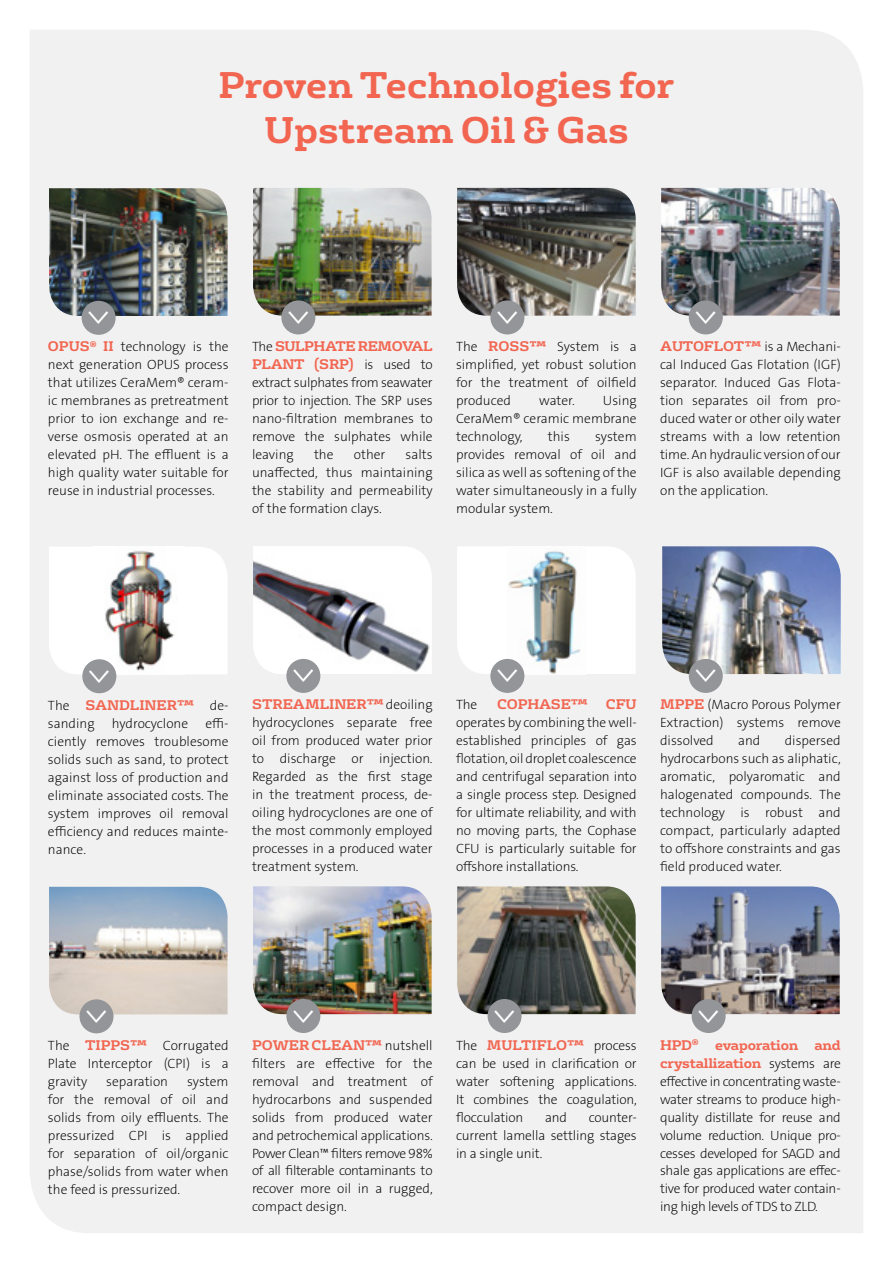
<style>
.page{position:relative;width:893px;height:1263px;background:#fff}
.page>*{position:absolute;margin:0;border:0;box-sizing:border-box;transform-origin:0 0}
.t1{font:700 36px/45px "FS Rufus";color:#f26651;text-align:center}
.t2{font:36px "The Sans Veolia W3 Lig";color:#fff}
.t3{font:13.5px/18px "The Sans Veolia W2 Ex Lig";color:#000;text-align:justify}
.t4{font:700 13.5px/18px "FS Rufus";letter-spacing:-.02em;color:#f26651}
.t5{font:700 13.5px "FS Rufus";color:#f26651}
.s1{font-family:"FS Rufus";font-weight:700;color:#f26651}
.s2{font-family:"The Sans Veolia W2 Ex Lig";font-weight:400;color:#000}
</style>
<div class="page">
<div style="left:30px;top:30px;width:833px;height:1203px;background:#f1f1f2"></div>
<img style="left:457px;top:886px;width:179px;height:128px">
<div style="left:488px;top:999px;width:34px;height:34px;background:#939598;border-radius:50%"></div>
<img style="left:253px;top:886px;width:179px;height:128px">
<div style="left:286px;top:999px;width:34px;height:34px;background:#939598;border-radius:50%"></div>
<img style="left:49px;top:887px;width:179px;height:127px">
<div style="left:79px;top:999px;width:35px;height:34px;background:#939598;border-radius:50%"></div>
<img style="left:661px;top:886px;width:179px;height:128px">
<div style="left:692px;top:999px;width:34px;height:34px;background:#939598;border-radius:50%"></div>
<img style="left:253px;top:188px;width:179px;height:128px">
<div style="left:281px;top:300px;width:34px;height:34px;background:#939598;border-radius:50%"></div>
<img style="left:49px;top:188px;width:179px;height:128px">
<div style="left:82px;top:301px;width:34px;height:34px;background:#939598;border-radius:50%"></div>
<img style="left:457px;top:188px;width:179px;height:128px">
<div style="left:490px;top:300px;width:34px;height:34px;background:#939598;border-radius:50%"></div>
<img style="left:661px;top:188px;width:179px;height:128px">
<div style="left:689px;top:300px;width:34px;height:34px;background:#939598;border-radius:50%"></div>
<svg style="left:457px;top:546px;width:179px;height:128px"></svg>
<img style="left:508px;top:546px;width:77px;height:128px">
<img style="left:662px;top:546px;width:179px;height:128px">
<div style="left:490px;top:659px;width:34px;height:34px;background:#939598;border-radius:50%"></div>
<svg style="left:49px;top:547px;width:179px;height:127px"></svg>
<img style="left:93px;top:547px;width:91px;height:127px">
<div style="left:82px;top:659px;width:34px;height:34px;background:#939598;border-radius:50%"></div>
<img style="left:253px;top:546px;width:179px;height:128px">
<div style="left:286px;top:659px;width:34px;height:34px;background:#939598;border-radius:50%"></div>
<div style="left:689px;top:659px;width:34px;height:34px;background:#939598;border-radius:50%"></div>
<h1 class="t2" style="left:123px;top:307px;width:21px;rotate:90deg">&gt;</h1>
<h1 class="t1" style="left:219px;top:60px;width:457px">Proven Technologies for<br>Upstream Oil &amp; Gas</h1>
<h1 class="t2" style="left:323px;top:307px;width:21px;rotate:90deg">&gt;</h1>
<h1 class="t2" style="left:532px;top:307px;width:21px;rotate:90deg">&gt;</h1>
<h1 class="t2" style="left:730px;top:307px;width:21px;rotate:90deg">&gt;</h1>
<p class="t3" style="left:48px;top:338px;width:182px"><span class="s1">OPUS</span><sup>®</sup> <span class="s1">II</span> technology is the next generation OPUS process that utilizes CeraMem® ceram&shy;ic membranes as pretreatment prior to ion exchange and re&shy;verse osmosis operated at an elevated pH. The effluent is a high quality water suitable for reuse in industrial processes.</p>
<p class="t4" style="left:252px;top:336px;width:182px"><span class="s2">The</span> SULPHATE REMOVAL<br>PLANT (SRP) <span class="s2">is used to</span></p>
<p class="t3" style="left:252px;top:373px;width:182px">extract sulphates from seawater prior to injection. The SRP uses nano-filtration membranes to remove the sulphates while leaving</p>
<p class="t3" style="left:252px;top:445px;width:182px;text-indent:154px">salts unaffected, thus maintaining the stability and permeability of the formation clays.</p>
<p class="t3" style="left:314px;top:445px;width:21px">the</p>
<p class="t3" style="left:354px;top:445px;width:33px">other</p>
<p class="t3" style="left:456px;top:337px;width:182px">The <span class="s1">ROSS™</span> System is a simplified, yet robust solution for the treatment of oilfield produced</p>
<p class="t3" style="left:456px;top:391px;width:182px;text-indent:147px">Using CeraMem® ceramic membrane technology,</p>
<p class="t3" style="left:539px;top:391px;width:37px">water.</p>
<p class="t3" style="left:548px;top:427px;width:24px">this</p>
<p class="t3" style="left:456px;top:427px;width:182px;text-indent:139px">system provides removal of oil and silica as well as softening of the water simultaneously in a fully modular system.</p>
<p class="t3" style="left:660px;top:337px;width:182px"><span class="s1">AUTOFLOT™</span> is a Mechani&shy;cal Induced Gas Flotation (IGF) separator. Induced Gas Flota&shy;tion separates oil from pro&shy;duced water or other oily water streams with a low retention time. An hydraulic version of our IGF is also available depending on the application.</p>
<h1 class="t2" style="left:124px;top:666px;width:21px;rotate:90deg">&gt;</h1>
<p class="t5" style="left:48px;top:693px;width:182px"><span class="s2">The</span> SANDLINER™ <span class="s2">de-</span></p>
<p class="t3" style="left:48px;top:714px;width:48px">sanding</p>
<p class="t3" style="left:112px;top:714px;width:78px">hydrocyclone</p>
<p class="t3" style="left:48px;top:714px;width:182px;text-indent:158px">effi&shy;ciently removes troublesome solids such as sand, to protect against loss of production and eliminate associated costs. The system improves oil removal efficiency and reduces mainte&shy;nance.</p>
<h1 class="t2" style="left:328px;top:665px;width:21px;rotate:90deg">&gt;</h1>
<h1 class="t2" style="left:730px;top:665px;width:21px;rotate:90deg">&gt;</h1>
<p class="t3" style="left:660px;top:696px;width:182px"><span class="s1">MPPE</span> (Macro Porous Polymer Extraction) systems remove dissolved</p>
<h1 class="t2" style="left:532px;top:665px;width:21px;rotate:90deg">&gt;</h1>
<p class="t5" style="left:252px;top:693px;width:182px">STREAMLINER™ <span class="s2">deoiling</span></p>
<p class="t3" style="left:252px;top:714px;width:182px">hydrocyclones separate free oil from produced water prior to discharge or injection.<br>Regarded as the first stage in the treatment process, de&shy;oiling hydrocyclones are one of the most commonly employed processes in a produced water treatment system.</p>
<p class="t3" style="left:456px;top:696px;width:23px">The</p>
<p class="t4" style="left:497px;top:694px;width:93px">COPHASE™</p>
<p class="t4" style="left:606px;top:694px;width:32px">CFU</p>
<p class="t3" style="left:456px;top:714px;width:182px">operates by combining the well&shy;established principles of gas flotation, oil droplet coalescence and centrifugal separation into a single process step. Designed for ultimate reliability, and with no moving parts, the Cophase CFU is particularly suitable for offshore installations.</p>
<p class="t3" style="left:660px;top:732px;width:182px;text-indent:125px">dispersed hydrocarbons such as aliphatic, aromatic, polyaromatic and halogenated compounds. The technology is robust and compact, particularly adapted to offshore constraints and gas field produced water.</p>
<p class="t3" style="left:738px;top:732px;width:24px">and</p>
<h1 class="t2" style="left:121px;top:1006px;width:21px;rotate:90deg">&gt;</h1>
<p class="t3" style="left:48px;top:1036px;width:182px">The <span class="s1">TIPPS™</span> Corrugated Plate Interceptor (CPI) is a gravity</p>
<p class="t3" style="left:106px;top:1072px;width:63px">separation</p>
<p class="t3" style="left:48px;top:1072px;width:182px;text-indent:139px">system for the removal of oil and solids from oily effluents. The pressurized CPI is applied for separation of oil/organic phase/solids from water when the feed is pressurized.</p>
<h1 class="t2" style="left:328px;top:1005px;width:21px;rotate:90deg">&gt;</h1>
<p class="t5" style="left:252px;top:1033px;width:182px">POWER CLEAN™ <span class="s2">nutshell</span></p>
<p class="t3" style="left:252px;top:1054px;width:182px">filters are effective for the removal and treatment of hydrocarbons and suspended solids from produced water and petrochemical applications.<br>Power Clean™ filters remove 98% of all filterable contaminants to recover more oil in a rugged, compact design.</p>
<h1 class="t2" style="left:529px;top:1005px;width:21px;rotate:90deg">&gt;</h1>
<p class="t3" style="left:456px;top:1036px;width:182px">The <span class="s1">MULTIFLO™</span> process can be used in clarification or water softening applications.<br>It combines the coagulation, flocculation</p>
<p class="t3" style="left:545px;top:1108px;width:24px">and</p>
<p class="t3" style="left:456px;top:1108px;width:182px;text-indent:133px">counter&shy;current lamella settling stages in a single unit.</p>
<h1 class="t2" style="left:733px;top:1005px;width:21px;rotate:90deg">&gt;</h1>
<p class="t4" style="left:660px;top:1034px;width:182px">HPD<sup>®</sup> evaporation and crystallization <span class="s2">systems are</span></p>
<p class="t3" style="left:660px;top:1072px;width:182px">effective in concentrating waste&shy;water streams to produce high&shy;quality distillate for reuse and volume reduction. Unique pro&shy;cesses developed for SAGD and shale gas applications are effec&shy;tive for produced water contain&shy;ing high levels of TDS to ZLD.</p>
</div>
